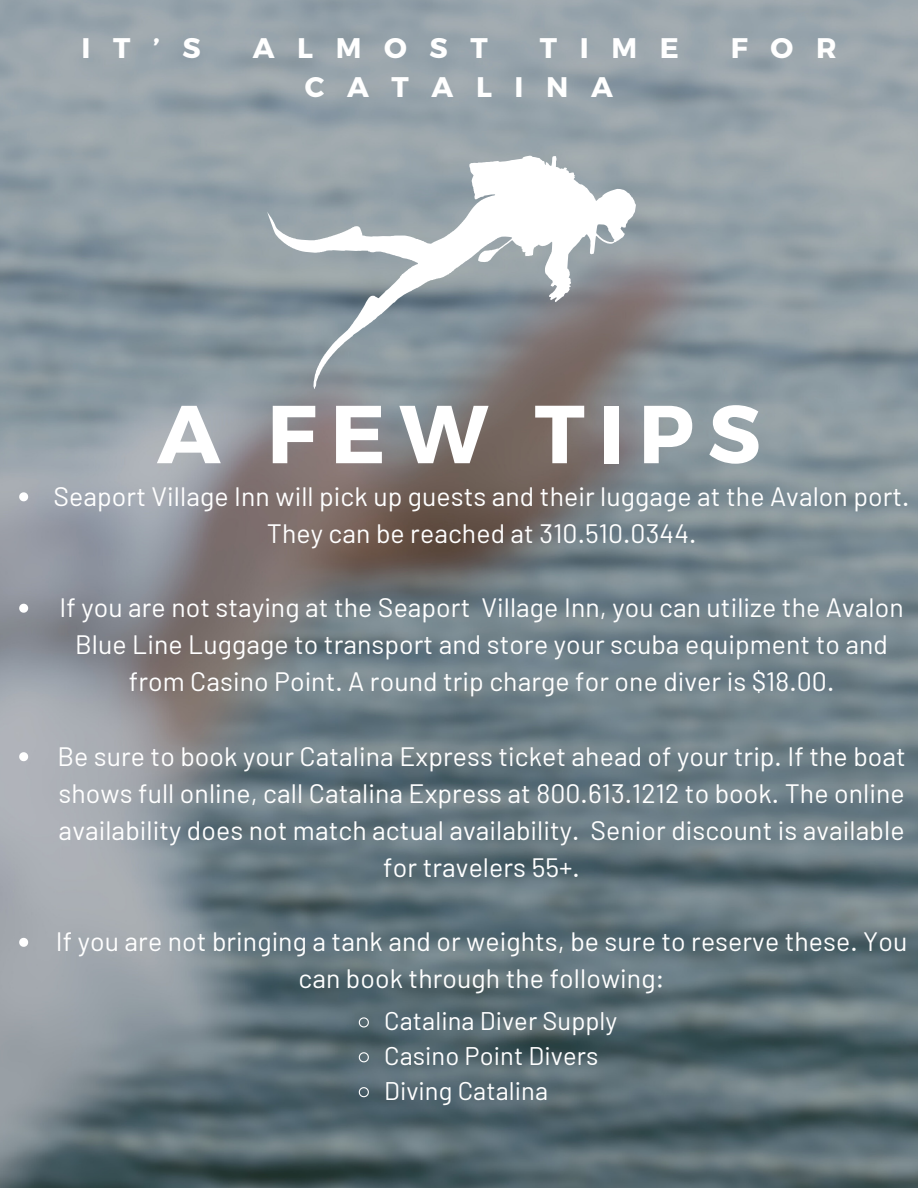
<style>
.page{position:relative;width:918px;height:1188px;background:#fff}
.page>*{position:absolute;margin:0;border:0;box-sizing:border-box;transform-origin:0 0}
.t1{font:700 82.05px "Montserrat";letter-spacing:.17em;color:#fff}
.t2{font:700 28.35px "Montserrat";letter-spacing:.8em;color:#fff}
.t3{font:26.55px/37.2px "Barlow";letter-spacing:.005em;color:#fff;text-align:center}
.t4{font:25.5px "Barlow";letter-spacing:.005em;color:#fff}
</style>
<div class="page">
<img style="left:0;top:0;width:918px;height:1188px">
<svg style="left:251px;top:130px;width:389px;height:287px"></svg>
<svg style="left:19px;top:492px;width:9px;height:9px"></svg>
<svg style="left:19px;top:604px;width:9px;height:9px"></svg>
<svg style="left:19px;top:752px;width:9px;height:9px"></svg>
<svg style="left:19px;top:938px;width:9px;height:9px"></svg>
<svg style="left:358px;top:1017px;width:12px;height:11px"></svg>
<svg style="left:358px;top:1051px;width:12px;height:12px"></svg>
<svg style="left:358px;top:1086px;width:12px;height:12px"></svg>
<p class="t2" style="left:81px;top:30px;width:121px">IT’S</p>
<p class="t2" style="left:253px;top:30px;width:237px">ALMOST</p>
<p class="t2" style="left:540px;top:30px;width:141px">TIME</p>
<p class="t2" style="left:731px;top:30px;width:107px">FOR</p>
<p class="t2" style="left:305px;top:69px;width:310px">CATALINA</p>
<p class="t1" style="left:157px;top:381px;width:605px">A FEW TIPS</p>
<p class="t3" style="left:54px;top:477px;width:858px">Seaport Village Inn will pick up guests and their luggage at the Avalon port.<br>They can be reached at 310.510.0344.</p>
<p class="t3" style="left:59px;top:588px;width:846px">If you are not staying at the Seaport Village Inn, you can utilize the Avalon<br>Blue Line Luggage to transport and store your scuba equipment to and from Casino Point. A round trip charge for one diver is $18.00.</p>
<p class="t3" style="left:57px;top:736px;width:850px">Be sure to book your Catalina Express ticket ahead of your trip. If the boat shows full online, call Catalina Express at 800.613.1212 to book. The online availability does not match actual availability. Senior discount is available for travelers 55+.</p>
<p class="t3" style="left:56px;top:922px;width:853px">If you are not bringing a tank and or weights, be sure to reserve these. You can book through the following:</p>
<p class="t4" style="left:384px;top:1005px;width:235px">Catalina Diver Supply</p>
<p class="t4" style="left:384px;top:1040px;width:216px">Casino Point Divers</p>
<p class="t4" style="left:384px;top:1075px;width:165px">Diving Catalina</p>
</div>
